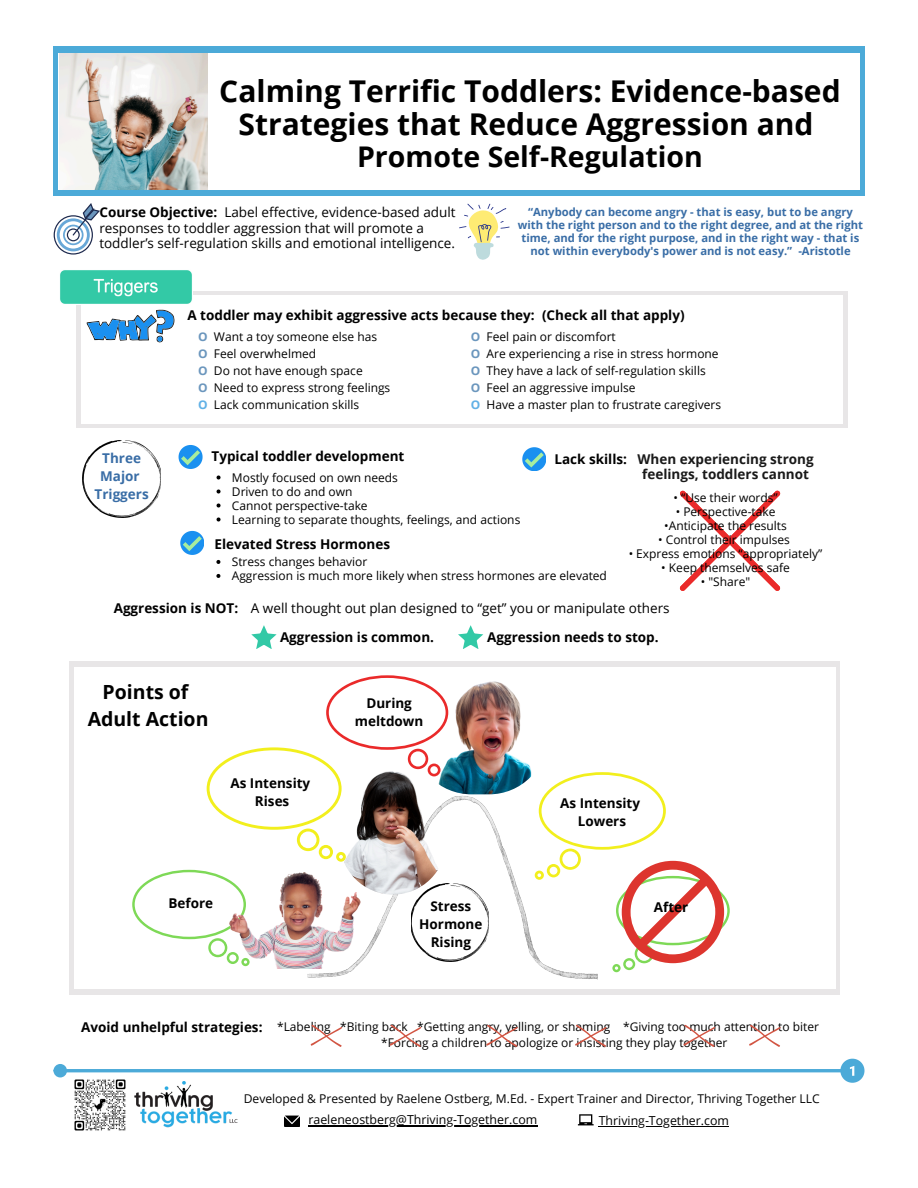
<style>
.page{position:relative;width:918px;height:1188px;background:#fff}
.page>*{position:absolute;margin:0;border:0;box-sizing:border-box;transform-origin:0 0}
.t1{font:700 30px/33.8px "Open Sans";color:#000;text-align:center}
.t2{font:700 28.5px "Open Sans";color:#000}
.t3{font:700 19.5px/27px "Open Sans";color:#000;text-align:center}
.t4{font:700 13.5px/18px "Open Sans";color:#000;text-align:center}
.t5{font:13.5px/15.8px "Open Sans";color:#000}
.t6{font:700 13.5px/15.8px "Open Sans";color:#1a1a1a;text-align:center}
.t7{font:700 13.5px/18px "Open Sans";color:#396da6;text-align:center}
.t8{font:12.3px "Open Sans";color:#000}
.t9{font:12.15px "Open Sans";color:#000}
.t10{font:12px "Open Sans";color:#000}
.t11{font:700 12px "Open Sans";color:#6b96bd}
.t12{font:700 12px "Open Sans";color:#61b1e6}
.t13{font:700 11.25px/13.2px "Open Sans";color:#396da6;text-align:center}
.s1{font-weight:700}
.s2{font-weight:700;color:#6b96bd}
</style>
<div class="page">
<div style="left:53px;top:46px;width:812px;height:150px;background:#4caad8"></div>
<div style="left:58px;top:53px;width:802px;height:136px;background:#fff"></div>
<img style="left:59px;top:53px;width:149px;height:136px">
<div style="left:76px;top:291px;width:772px;height:136px;background:#e8e6e7"></div>
<div style="left:81px;top:295px;width:762px;height:129px;background:#fff"></div>
<svg style="left:87px;top:310px;width:87px;height:32px"></svg>
<svg style="left:54px;top:203px;width:46px;height:52px"></svg>
<img style="left:134px;top:1081px;width:104px;height:47px">
<svg style="left:284px;top:1116px;width:16px;height:11px"></svg>
<svg style="left:578px;top:1114px;width:16px;height:11px"></svg>
<img style="left:74px;top:1079px;width:52px;height:52px">
<hr style="left:66px;top:1069px;width:783px;height:3px;background:#4caad8">
<div style="left:55px;top:1066px;width:10px;height:10px;background:#4caad8;border-radius:50%"></div>
<div style="left:54px;top:1064px;width:13px;height:13px;border:3px solid #4caad8;border-radius:50%"></div>
<svg style="left:840px;top:1059px;width:24px;height:23px"></svg>
<svg style="left:251px;top:625px;width:26px;height:24px"></svg>
<svg style="left:458px;top:625px;width:25px;height:24px"></svg>
<div style="left:69px;top:662px;width:771px;height:333px;background:#e8e6e7"></div>
<div style="left:74px;top:668px;width:761px;height:321px;background:#fff"></div>
<img style="left:307px;top:794px;width:290px;height:185px">
<svg style="left:132px;top:870px;width:117px;height:96px"></svg>
<svg style="left:207px;top:675px;width:245px;height:187px"></svg>
<svg style="left:535px;top:772px;width:194px;height:200px"></svg>
<img style="left:340px;top:770px;width:106px;height:124px">
<img style="left:229px;top:872px;width:144px;height:97px;border-radius:49px">
<img style="left:413px;top:678px;width:134px;height:116px">
<img style="left:411px;top:884px;width:78px;height:77px">
<img style="left:60px;top:270px;width:132px;height:35px">
<img style="left:83px;top:440px;width:77px;height:78px">
<svg style="left:180px;top:531px;width:24px;height:24px"></svg>
<svg style="left:179px;top:445px;width:23px;height:24px"></svg>
<svg style="left:522px;top:447px;width:24px;height:24px"></svg>
<svg style="left:680px;top:491px;width:100px;height:100px"></svg>
<svg style="left:311px;top:1025px;width:31px;height:22px"></svg>
<svg style="left:390px;top:1025px;width:31px;height:22px"></svg>
<svg style="left:749px;top:1025px;width:32px;height:22px"></svg>
<svg style="left:684px;top:1025px;width:31px;height:22px"></svg>
<svg style="left:486px;top:1025px;width:32px;height:22px"></svg>
<svg style="left:575px;top:1025px;width:32px;height:22px"></svg>
<svg style="left:459px;top:204px;width:51px;height:56px"></svg>
<hr style="left:599px;top:1126px;width:130px;height:1px;background:#000">
<hr style="left:308px;top:1126px;width:230px;height:1px;background:#000">
<svg style="left:217px;top:476px;width:4px;height:4px"></svg>
<svg style="left:217px;top:490px;width:4px;height:4px"></svg>
<svg style="left:217px;top:504px;width:4px;height:4px"></svg>
<svg style="left:217px;top:518px;width:4px;height:4px"></svg>
<svg style="left:216px;top:560px;width:4px;height:4px"></svg>
<svg style="left:216px;top:574px;width:4px;height:4px"></svg>
<h3 class="t1" style="left:219px;top:73px;width:623px">Calming Terrific Toddlers: Evidence-based<br>Strategies that Reduce Aggression and</h3>
<h3 class="t2" style="left:357px;top:136px;width:347px">Promote Self-Regulation</h3>
<p class="t5" style="left:99px;top:204px;width:358px"><span class="s1">Course Objective:</span> Label effective, evidence-based adult responses to toddler aggression that will promote a toddler’s self-regulation skills and emotional intelligence.</p>
<p class="t13" style="left:518px;top:205px;width:347px">“Anybody can become angry - that is easy, but to be angry with the right person and to the right degree, and at the right time, and for the right purpose, and in the right way - that is not within everybody's power and is not easy.” -Aristotle</p>
<p class="t4" style="left:187px;top:306px;width:499px">A toddler may exhibit aggressive acts because they: (Check all that apply)</p>
<p class="t7" style="left:95px;top:448px;width:56px">Three<br>Major<br>Triggers</p>
<p class="t11" style="left:198px;top:328px;width:11px">O</p>
<p class="t10" style="left:214px;top:328px;width:165px">Want a toy someone else has</p>
<p class="t11" style="left:198px;top:345px;width:11px">O</p>
<p class="t10" style="left:214px;top:345px;width:104px">Feel overwhelmed</p>
<p class="t11" style="left:198px;top:362px;width:11px">O</p>
<p class="t10" style="left:214px;top:362px;width:150px">Do not have enough space</p>
<p class="t11" style="left:198px;top:379px;width:11px">O</p>
<p class="t10" style="left:214px;top:379px;width:178px">Need to express strong feelings</p>
<p class="t12" style="left:198px;top:396px;width:11px">O</p>
<p class="t10" style="left:214px;top:396px;width:147px">Lack communication skills</p>
<p class="t10" style="left:471px;top:328px;width:147px"><span class="s2">O</span> Feel pain or discomfort</p>
<p class="t10" style="left:471px;top:345px;width:249px"><span class="s2">O</span> Are experiencing a rise in stress hormone</p>
<p class="t10" style="left:471px;top:362px;width:236px"><span class="s2">O</span> They have a lack of self-regulation skills</p>
<p class="t11" style="left:471px;top:379px;width:11px">O</p>
<p class="t10" style="left:487px;top:379px;width:151px">Feel an aggressive impulse</p>
<p class="t12" style="left:471px;top:396px;width:11px">O</p>
<p class="t10" style="left:487px;top:396px;width:236px">Have a master plan to frustrate caregivers</p>
<p class="t4" style="left:212px;top:447px;width:194px">Typical toddler development</p>
<p class="t6" style="left:638px;top:451px;width:178px">When experiencing strong feelings, toddlers cannot</p>
<h2 class="t10" style="left:674px;top:489px;width:106px">• “Use their words”</h2>
<p class="t10" style="left:676px;top:503px;width:101px">• Perspective-take</p>
<h3 class="t10" style="left:664px;top:517px;width:124px">•Anticipate the results</h3>
<p class="t10" style="left:658px;top:531px;width:133px">• Control their impulses</p>
<p class="t10" style="left:629px;top:545px;width:195px">• Express emotions “appropriately”</p>
<p class="t10" style="left:661px;top:559px;width:130px">• Keep themselves safe</p>
<p class="t10" style="left:701px;top:573px;width:51px">• "Share"</p>
<h4 class="t4" style="left:555px;top:450px;width:74px">Lack skills:</h4>
<p class="t10" style="left:232px;top:469px;width:168px">Mostly focused on own needs</p>
<h3 class="t10" style="left:232px;top:483px;width:122px">Driven to do and own</h3>
<p class="t10" style="left:232px;top:497px;width:137px">Cannot perspective-take</p>
<h3 class="t10" style="left:232px;top:511px;width:290px">Learning to separate thoughts, feelings, and actions</h3>
<h3 class="t4" style="left:215px;top:534px;width:177px">Elevated Stress Hormones</h3>
<h3 class="t10" style="left:232px;top:553px;width:137px">Stress changes behavior</h3>
<h3 class="t10" style="left:232px;top:567px;width:377px">Aggression is much more likely when stress hormones are elevated</h3>
<p class="t4" style="left:114px;top:598px;width:126px">Aggression is NOT:</p>
<p class="t5" style="left:251px;top:600px;width:420px">A well thought out plan designed to “get” you or manipulate others</p>
<p class="t4" style="left:280px;top:627px;width:156px">Aggression is common.</p>
<p class="t4" style="left:487px;top:627px;width:173px">Aggression needs to stop.</p>
<p class="t3" style="left:88px;top:678px;width:122px">Points of<br>Adult Action</p>
<h3 class="t4" style="left:355px;top:694px;width:70px">During meltdown</h3>
<h3 class="t4" style="left:230px;top:774px;width:81px">As Intensity<br>Rises</h3>
<h4 class="t4" style="left:169px;top:893px;width:46px">Before</h4>
<p class="t4" style="left:560px;top:793px;width:81px">As Intensity<br>Lowers</p>
<h3 class="t4" style="left:430px;top:896px;width:42px">Stress</h3>
<p class="t4" style="left:654px;top:898px;width:36px">After</p>
<h3 class="t4" style="left:419px;top:914px;width:65px">Hormone<br>Rising</h3>
<p class="t4" style="left:81px;top:1018px;width:183px">Avoid unhelpful strategies:</p>
<p class="t10" style="left:277px;top:1018px;width:543px">*Labeling *Biting back *Getting angry, yelling, or shaming *Giving too much attention to biter</p>
<p class="t10" style="left:381px;top:1034px;width:348px">*Forcing a children to apologize or insisting they play together</p>
<h3 class="t9" style="left:244px;top:1090px;width:578px">Developed &amp; Presented by Raelene Ostberg, M.Ed. - Expert Trainer and Director, Thriving Together LLC</h3>
<h3 class="t8" style="left:308px;top:1111px;width:230px">raeleneostberg@Thriving-Together.com</h3>
<h3 class="t8" style="left:599px;top:1112px;width:132px">Thriving-Together.com</h3>
</div>
